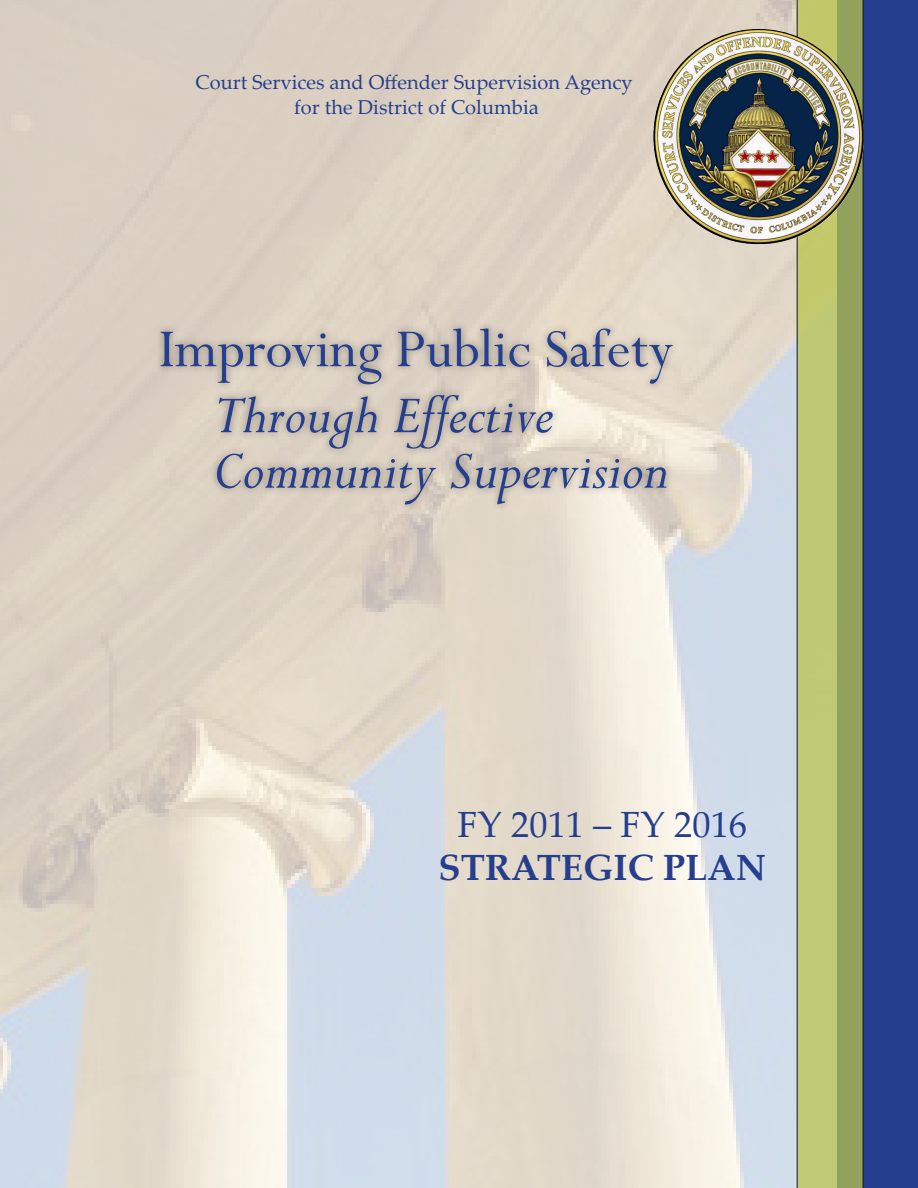
<style>
.page{position:relative;width:918px;height:1188px;background:#fff}
.page>*{position:absolute;margin:0;border:0;box-sizing:border-box;transform-origin:0 0}
.Headers{font:italic 60px "Perpetua";color:#253f8e}
.Headers-2{font:60px "Perpetua";color:#253f8e}
.body{font:36.45px "Palatino Linotype";color:#253f8e}
.body-2{font:700 36.45px "Palatino Linotype";color:#253f8e}
.body-3{font:20.1px "Palatino Linotype";color:#253f8e}
</style>
<div class="page">
<div style="left:837px;top:0;width:81px;height:1188px;background:#253f8e"></div>
<div style="left:152px;top:320px;width:527px;height:192px;background:#231f20;opacity:.48"></div>
<svg style="left:796px;top:0;width:68px;height:1188px;background:#acb86c"></svg>
<img style="left:653px;top:29px;width:211px;height:216px">
<p class="body-3" style="left:195px;top:68px;width:439px">Court Services and Offender Supervision Agency</p>
<p class="body-3" style="left:294px;top:92px;width:246px">for the District of Columbia</p>
<p class="Headers-2" style="left:159px;top:311px;width:516px">Improving Public Safety</p>
<p class="Headers" style="left:213px;top:377px;width:342px">Through Effective</p>
<p class="Headers" style="left:213px;top:433px;width:457px">Community Supervision</p>
<p class="body" style="left:458px;top:798px;width:291px">FY 2011 – FY 2016</p>
<p class="body-2" style="left:439px;top:842px;width:329px">STRATEGIC PLAN</p>
</div>
